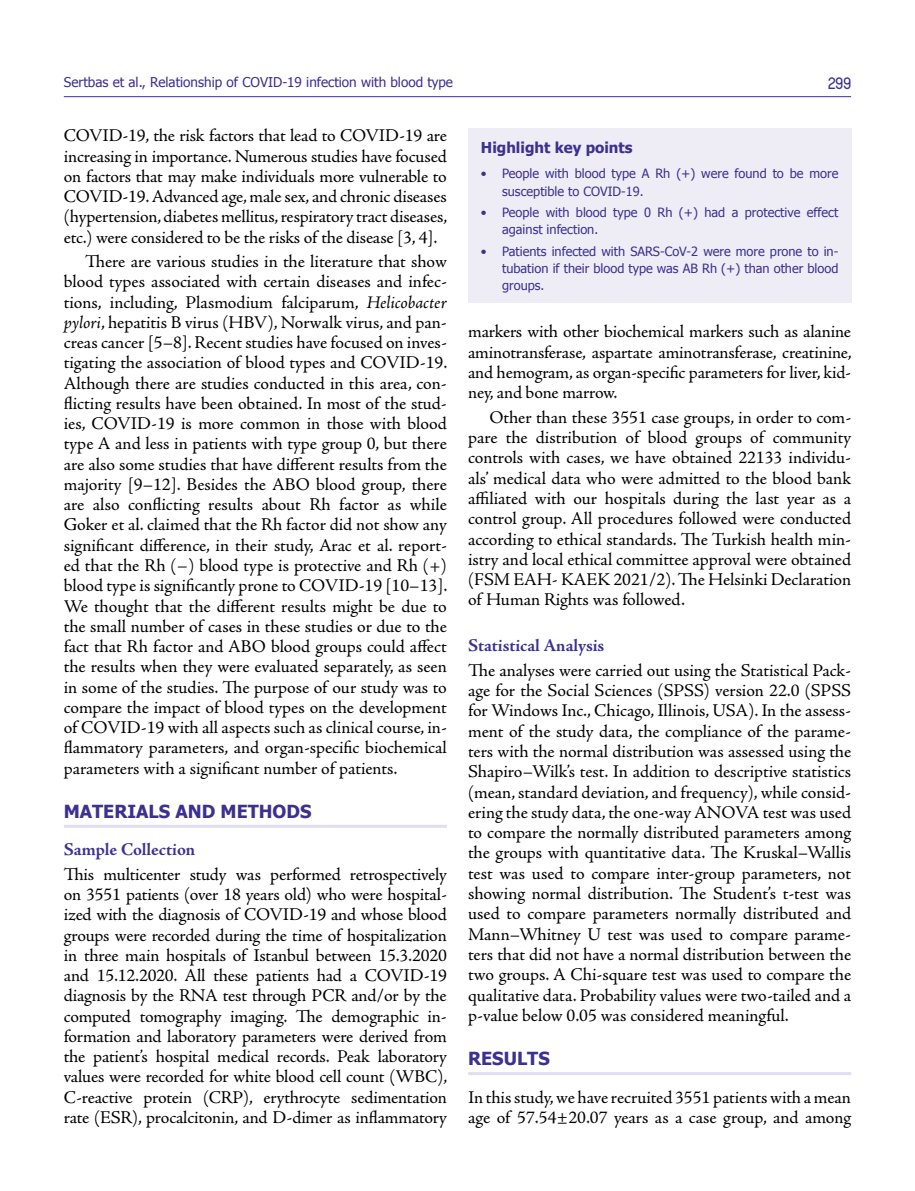
<style>
.page{position:relative;width:915px;height:1191px;background:#fff}
.page>*{position:absolute;margin:0;border:0;box-sizing:border-box;transform-origin:0 0}
.t1{font:18px/20.2px "Adobe Jenson Pro";letter-spacing:-.005em;color:#000;text-align:justify}
.t2{font:700 18px "Adobe Jenson Pro";letter-spacing:-.005em;color:#3c3091}
.t3{font:700 18px "Tahoma";color:#3c3091}
.t4{font:500 16.5px "Circula";color:#3c3091}
.t5{font:700 15px "Tahoma";color:#3c3091}
.t6{font:13.5px "Tahoma";color:#3c3091}
.t7{font:12.75px/17.2px "Tahoma";color:#3c3091}
.s1{font-style:italic}
</style>
<div class="page">
<hr style="left:64px;top:96px;width:786px;height:1px;background:#3c3091">
<hr style="left:64px;top:825px;width:382px;height:3px;background:#e1dfef">
<hr style="left:468px;top:1072px;width:382px;height:3px;background:#e1dfef">
<div style="left:468px;top:128px;width:382px;height:175px;background:#eeedf5"></div>
<p class="t6" style="left:64px;top:73px;width:390px">Sertbas et al., Relationship of COVID-19 infection with blood type</p>
<p class="t4" style="left:827px;top:73px;width:24px">299</p>
<p class="t1" style="left:64px;top:126px;width:385px">COVID-19, the risk factors that lead to COVID-19 are increasing in importance. Numerous studies have focused on factors that may make individuals more vulnerable to COVID-19. Advanced age, male sex, and chronic diseases (hypertension, diabetes mellitus, respiratory tract diseases, etc.) were considered to be the risks of the disease [3, 4].</p>
<p class="t1" style="left:64px;top:252px;width:385px;text-indent:21px">There are various studies in the literature that show blood types associated with certain diseases and infec&shy;tions, including, Plasmodium falciparum, <span class="s1">Helicobacter pylori</span>, hepatitis B virus (HBV), Norwalk virus, and pan&shy;creas cancer [5–8]. Recent studies have focused on inves&shy;tigating the association of blood types and COVID-19.<br>Although there are studies conducted in this area, con&shy;flicting results have been obtained. In most of the stud&shy;ies, COVID-19 is more common in those with blood type A and less in patients with type group 0, but there are also some studies that have different results from the majority [9–12]. Besides the ABO blood group, there are also conflicting results about Rh factor as while Goker et al. claimed that the Rh factor did not show any significant difference, in their study, Arac et al. report&shy;ed that the Rh (−) blood type is protective and Rh (+) blood type is significantly prone to COVID-19 [10–13].<br>We thought that the different results might be due to the small number of cases in these studies or due to the fact that Rh factor and ABO blood groups could affect the results when they were evaluated separately, as seen in some of the studies. The purpose of our study was to compare the impact of blood types on the development of COVID-19 with all aspects such as clinical course, in&shy;flammatory parameters, and organ-specific biochemical parameters with a significant number of patients.</p>
<p class="t3" style="left:64px;top:799px;width:249px">MATERIALS AND METHODS</p>
<p class="t2" style="left:64px;top:839px;width:133px">Sample Collection</p>
<p class="t1" style="left:64px;top:864px;width:385px">This multicenter study was performed retrospectively on 3551 patients (over 18 years old) who were hospital&shy;ized with the diagnosis of COVID-19 and whose blood groups were recorded during the time of hospitalization in three main hospitals of Istanbul between 15.3.2020 and 15.12.2020. All these patients had a COVID-19 diagnosis by the RNA test through PCR and/or by the computed tomography imaging. The demographic in&shy;formation and laboratory parameters were derived from the patient’s hospital medical records. Peak laboratory values were recorded for white blood cell count (WBC), C-reactive protein (CRP), erythrocyte sedimentation rate (ESR), procalcitonin, and D-dimer as inflammatory</p>
<p class="t5" style="left:480px;top:137px;width:153px">Highlight key points</p>
<p class="t7" style="left:502px;top:164px;width:337px;text-indent:-21px">• People with blood type A Rh (+) were found to be more susceptible to COVID-19.</p>
<p class="t7" style="left:502px;top:203px;width:337px;text-indent:-21px">• People with blood type 0 Rh (+) had a protective effect against infection.</p>
<p class="t7" style="left:502px;top:242px;width:337px;text-align:justify;text-indent:-21px">• Patients infected with SARS-CoV-2 were more prone to in&shy;tubation if their blood type was AB Rh (+) than other blood groups.</p>
<p class="t1" style="left:468px;top:322px;width:385px">markers with other biochemical markers such as alanine aminotransferase, aspartate aminotransferase, creatinine, and hemogram, as organ-specific parameters for liver, kid&shy;ney, and bone marrow.</p>
<p class="t1" style="left:468px;top:407px;width:384px;text-indent:21px">Other than these 3551 case groups, in order to com&shy;pare the distribution of blood groups of community controls with cases, we have obtained 22133 individu&shy;als’ medical data who were admitted to the blood bank affiliated with our hospitals during the last year as a control group. All procedures followed were conducted according to ethical standards. The Turkish health min&shy;istry and local ethical committee approval were obtained (FSM EAH- KAEK 2021/2). The Helsinki Declaration of Human Rights was followed.</p>
<p class="t2" style="left:468px;top:635px;width:138px">Statistical Analysis</p>
<p class="t1" style="left:468px;top:660px;width:384px">The analyses were carried out using the Statistical Pack&shy;age for the Social Sciences (SPSS) version 22.0 (SPSS for Windows Inc., Chicago, Illinois, USA). In the assess&shy;ment of the study data, the compliance of the parame&shy;ters with the normal distribution was assessed using the Shapiro–Wilk’s test. In addition to descriptive statistics (mean, standard deviation, and frequency), while consid&shy;ering the study data, the one-way ANOVA test was used to compare the normally distributed parameters among the groups with quantitative data. The Kruskal–Wallis test was used to compare inter-group parameters, not showing normal distribution. The Student’s t-test was used to compare parameters normally distributed and Mann–Whitney U test was used to compare parame&shy;ters that did not have a normal distribution between the two groups. A Chi-square test was used to compare the qualitative data. Probability values were two-tailed and a p-value below 0.05 was considered meaningful.</p>
<p class="t3" style="left:468px;top:1046px;width:83px">RESULTS</p>
<p class="t1" style="left:468px;top:1087px;width:384px">In this study, we have recruited 3551 patients with a mean age of 57.54±20.07 years as a case group, and among</p>
</div>
